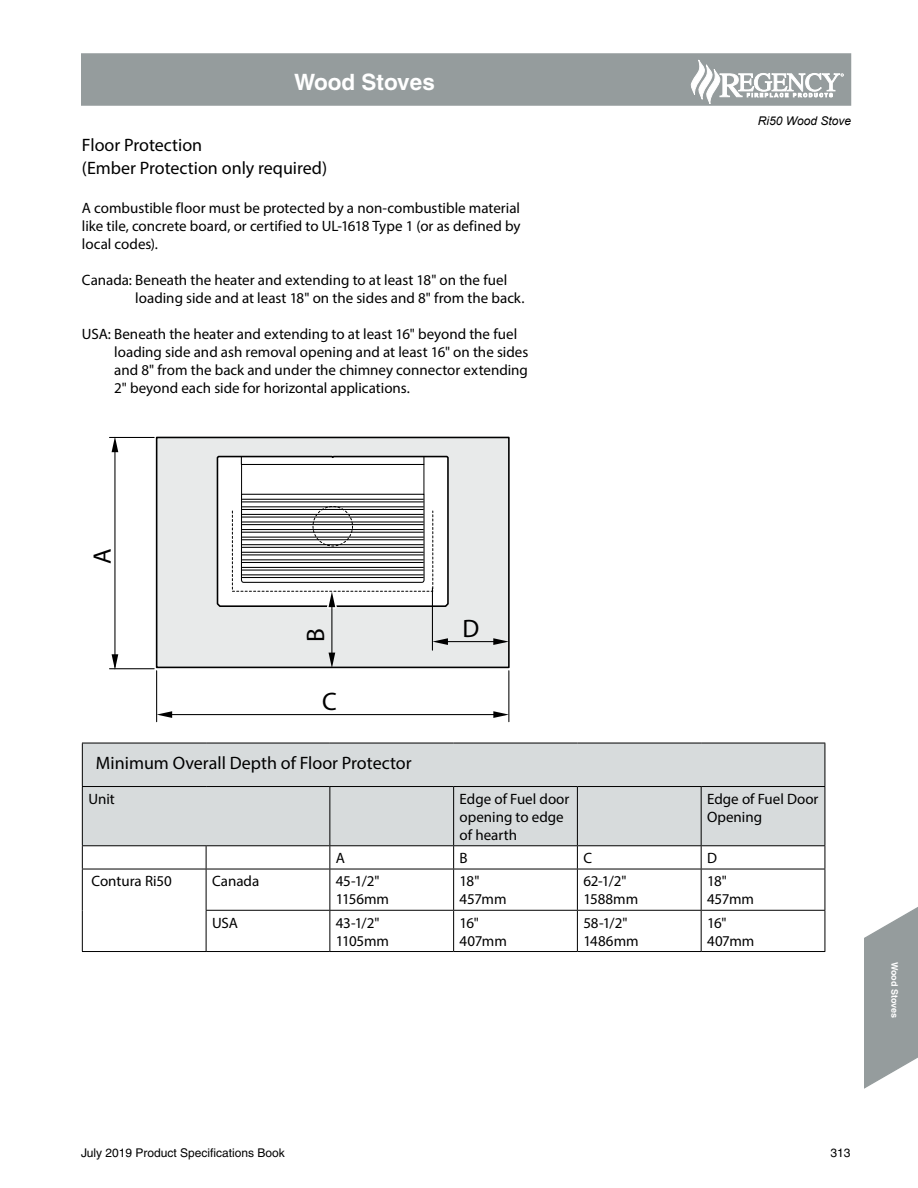
<style>
.page{position:relative;width:918px;height:1188px;background:#fff}
.page>*{position:absolute;margin:0;border:0;box-sizing:border-box;transform-origin:0 0}
.t1{font:25.35px "Reykjavik One OT B Gauge";color:#000}
.t2{font:700 22.5px "Helvetica";color:#fff}
.t3{font:18px/23.7px "Myriad Pro";color:#000}
.t4{font:15px/18px "Myriad Pro";color:#000}
.t5{font:15px/18px "Myriad Pro";letter-spacing:-.02em;color:#000}
.t6{font:12px "Helvetica";color:#000}
.t7{font:italic 12px "Arial";color:#000}
.t8{font:700 9px "Helvetica";color:#fff}
</style>
<div class="page">
<div style="left:82px;top:54px;width:768px;height:51px;background:#959c9d"></div>
<svg style="left:690px;top:60px;width:154px;height:43px"></svg>
<div style="left:81px;top:53px;width:770px;height:53px;border:2px solid #959c9d"></div>
<svg style="left:864px;top:907px;width:54px;height:182px"></svg>
<div style="left:157px;top:437px;width:352px;height:230px;background:#e8eaea"></div>
<div style="left:156px;top:437px;width:354px;height:231px;border:2px solid #000"></div>
<hr style="left:166px;top:714px;width:339px;height:1px;background:#000">
<svg style="left:493px;top:711px;width:15px;height:7px"></svg>
<svg style="left:157px;top:711px;width:15px;height:7px"></svg>
<hr style="left:508px;top:671px;width:1px;height:51px;background:#000">
<hr style="left:156px;top:671px;width:1px;height:51px;background:#000">
<hr style="left:114px;top:446px;width:1px;height:221px;background:#000">
<svg style="left:112px;top:438px;width:6px;height:14px"></svg>
<svg style="left:112px;top:654px;width:6px;height:16px"></svg>
<hr style="left:331px;top:600px;width:1px;height:62px;background:#000">
<hr style="left:432px;top:588px;width:1px;height:62px;background:#000">
<svg style="left:216px;top:455px;width:233px;height:155px;background:#cfcfcf"></svg>
<svg style="left:329px;top:653px;width:6px;height:15px"></svg>
<hr style="left:442px;top:641px;width:63px;height:1px;background:#000">
<svg style="left:493px;top:638px;width:16px;height:7px"></svg>
<svg style="left:433px;top:638px;width:15px;height:7px"></svg>
<hr style="left:110px;top:437px;width:44px;height:1px;background:#000">
<hr style="left:110px;top:668px;width:44px;height:1px;background:#000">
<div style="left:83px;top:744px;width:742px;height:101px;background:#d7dbdc"></div>
<hr style="left:82px;top:743px;width:124px;height:1px;background:#000">
<hr style="left:82px;top:743px;width:1px;height:43px;background:#000">
<hr style="left:206px;top:743px;width:124px;height:1px;background:#000">
<hr style="left:330px;top:743px;width:124px;height:1px;background:#000">
<hr style="left:454px;top:743px;width:123px;height:1px;background:#000">
<hr style="left:577px;top:743px;width:124px;height:1px;background:#000">
<hr style="left:701px;top:743px;width:124px;height:1px;background:#000">
<hr style="left:825px;top:743px;width:1px;height:43px;background:#000">
<hr style="left:82px;top:786px;width:124px;height:1px;background:#000">
<hr style="left:82px;top:787px;width:1px;height:58px;background:#000">
<hr style="left:206px;top:786px;width:124px;height:1px;background:#000">
<hr style="left:330px;top:786px;width:124px;height:1px;background:#000">
<hr style="left:329px;top:787px;width:1px;height:58px;background:#000">
<hr style="left:454px;top:786px;width:123px;height:1px;background:#000">
<hr style="left:453px;top:787px;width:1px;height:58px;background:#000">
<hr style="left:577px;top:786px;width:124px;height:1px;background:#000">
<hr style="left:577px;top:787px;width:1px;height:58px;background:#000">
<hr style="left:701px;top:786px;width:124px;height:1px;background:#000">
<hr style="left:701px;top:787px;width:1px;height:58px;background:#000">
<hr style="left:825px;top:787px;width:1px;height:58px;background:#000">
<hr style="left:82px;top:845px;width:124px;height:1px;background:#000">
<svg style="left:82px;top:846px;width:1px;height:23px"></svg>
<hr style="left:206px;top:845px;width:124px;height:1px;background:#000">
<svg style="left:206px;top:846px;width:1px;height:23px"></svg>
<hr style="left:330px;top:845px;width:124px;height:1px;background:#000">
<svg style="left:329px;top:846px;width:1px;height:23px"></svg>
<hr style="left:454px;top:845px;width:123px;height:1px;background:#000">
<svg style="left:453px;top:846px;width:1px;height:23px"></svg>
<hr style="left:577px;top:845px;width:124px;height:1px;background:#000">
<svg style="left:577px;top:846px;width:1px;height:23px"></svg>
<hr style="left:701px;top:845px;width:124px;height:1px;background:#000">
<svg style="left:701px;top:846px;width:1px;height:23px"></svg>
<svg style="left:825px;top:846px;width:1px;height:23px"></svg>
<hr style="left:82px;top:869px;width:124px;height:1px;background:#000">
<hr style="left:82px;top:869px;width:1px;height:41px;background:#000">
<hr style="left:82px;top:910px;width:1px;height:41px;background:#000">
<hr style="left:82px;top:951px;width:124px;height:1px;background:#000">
<hr style="left:206px;top:869px;width:124px;height:1px;background:#000">
<hr style="left:206px;top:869px;width:1px;height:41px;background:#000">
<hr style="left:330px;top:869px;width:124px;height:1px;background:#000">
<hr style="left:329px;top:869px;width:1px;height:41px;background:#000">
<hr style="left:454px;top:869px;width:123px;height:1px;background:#000">
<hr style="left:453px;top:869px;width:1px;height:41px;background:#000">
<hr style="left:577px;top:869px;width:124px;height:1px;background:#000">
<hr style="left:577px;top:869px;width:1px;height:41px;background:#000">
<hr style="left:701px;top:869px;width:124px;height:1px;background:#000">
<hr style="left:701px;top:869px;width:1px;height:41px;background:#000">
<hr style="left:825px;top:869px;width:1px;height:41px;background:#000">
<hr style="left:206px;top:910px;width:124px;height:1px;background:#000">
<hr style="left:206px;top:911px;width:1px;height:40px;background:#000">
<hr style="left:330px;top:910px;width:124px;height:1px;background:#000">
<hr style="left:329px;top:911px;width:1px;height:40px;background:#000">
<hr style="left:454px;top:910px;width:123px;height:1px;background:#000">
<hr style="left:453px;top:911px;width:1px;height:40px;background:#000">
<hr style="left:577px;top:910px;width:124px;height:1px;background:#000">
<hr style="left:577px;top:911px;width:1px;height:40px;background:#000">
<hr style="left:701px;top:910px;width:124px;height:1px;background:#000">
<hr style="left:701px;top:911px;width:1px;height:40px;background:#000">
<hr style="left:825px;top:911px;width:1px;height:40px;background:#000">
<hr style="left:206px;top:951px;width:124px;height:1px;background:#000">
<hr style="left:330px;top:951px;width:124px;height:1px;background:#000">
<hr style="left:454px;top:951px;width:123px;height:1px;background:#000">
<hr style="left:577px;top:951px;width:124px;height:1px;background:#000">
<hr style="left:701px;top:951px;width:124px;height:1px;background:#000">
<h2 class="t2" style="left:294px;top:68px;width:142px">Wood Stoves</h2>
<p class="t3" style="left:82px;top:133px;width:247px">Floor Protection<br>(Ember Protection only required)</p>
<p class="t4" style="left:82px;top:198px;width:440px;text-align:justify">A combustible floor must be protected by a non-combustible material like tile, concrete board, or certified to UL-1618 Type 1 (or as defined by local codes).</p>
<p class="t4" style="left:135px;top:270px;width:391px;text-indent:-53px">Canada: Beneath the heater and extending to at least 18" on the fuel loading side and at least 18" on the sides and 8" from the back.</p>
<p class="t4" style="left:114px;top:324px;width:416px;text-indent:-32px">USA: Beneath the heater and extending to at least 16" beyond the fuel loading side and ash removal opening and at least 16" on the sides and 8" from the back and under the chimney connector extending 2" beyond each side for horizontal applications.</p>
<p class="t7" style="left:758px;top:113px;width:95px">Ri50 Wood Stove</p>
<h1 class="t1" style="left:87px;top:564px;width:17px;rotate:-90deg">A</h1>
<h1 class="t1" style="left:300px;top:642px;width:15px;rotate:-90deg">B</h1>
<h1 class="t1" style="left:463px;top:612px;width:18px">D</h1>
<h1 class="t1" style="left:322px;top:685px;width:16px">C</h1>
<p class="t3" style="left:96px;top:751px;width:317px">Minimum Overall Depth of Floor Protector</p>
<p class="t4" style="left:88px;top:790px;width:28px">Unit</p>
<p class="t4" style="left:460px;top:790px;width:111px">Edge of Fuel door opening to edge of hearth</p>
<p class="t4" style="left:707px;top:790px;width:113px">Edge of Fuel Door<br>Opening</p>
<p class="t4" style="left:336px;top:849px;width:11px">A</p>
<p class="t4" style="left:460px;top:849px;width:10px">B</p>
<p class="t4" style="left:583px;top:849px;width:10px">C</p>
<p class="t4" style="left:707px;top:849px;width:11px">D</p>
<p class="t4" style="left:92px;top:872px;width:82px">Contura Ri50</p>
<p class="t4" style="left:212px;top:872px;width:49px">Canada</p>
<p class="t4" style="left:336px;top:872px;width:55px">45-1/2"<br>1156mm</p>
<p class="t4" style="left:460px;top:872px;width:48px">18"<br>457mm</p>
<p class="t4" style="left:583px;top:872px;width:56px">62-1/2"<br>1588mm</p>
<p class="t4" style="left:707px;top:872px;width:48px">18"<br>457mm</p>
<p class="t4" style="left:212px;top:913px;width:27px">USA</p>
<p class="t5" style="left:336px;top:913px;width:55px">43-1/2"<br>1105mm</p>
<p class="t4" style="left:460px;top:913px;width:49px">16"<br>407mm</p>
<p class="t4" style="left:583px;top:913px;width:57px">58-1/2"<br>1486mm</p>
<p class="t4" style="left:707px;top:913px;width:49px">16"<br>407mm</p>
<p class="t8" style="left:900px;top:962px;width:58px;rotate:90deg">Wood Stoves</p>
<p class="t6" style="left:81px;top:1146px;width:205px">July 2019 Product Specifications Book</p>
<p class="t6" style="left:830px;top:1146px;width:22px">313</p>
</div>
